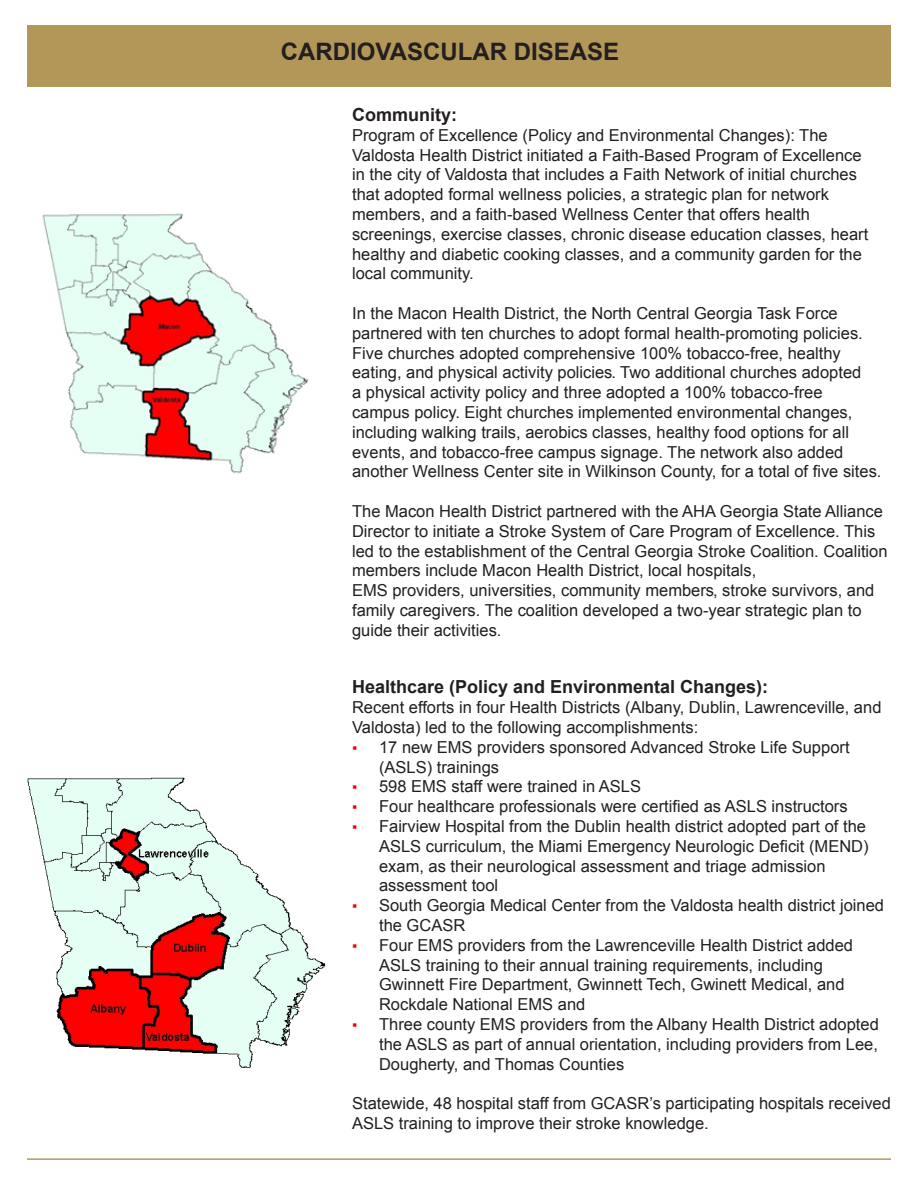
<style>
.page{position:relative;width:918px;height:1188px;background:#fff}
.page>*{position:absolute;margin:0;border:0;box-sizing:border-box;transform-origin:0 0}
.Column_Header_-16{font:700 24px "Arial";color:#231f20}
.Small_Header{font:700 18px "Arial";color:#231f20}
.Copy_1{font:16.5px/19.8px "Arial";color:#231f20}
.Square_bullets{font:16.5px/19.8px "Arial";color:#231f20}
.s1{font-style:inherit}
.s2{font-size:15px;color:#f00}
</style>
<div class="page">
<div style="left:27px;top:25px;width:864px;height:62px;background:#b39759"></div>
<hr style="left:27px;top:1158px;width:864px;height:2px;background:#b39759">
<img style="left:27px;top:777px;width:298px;height:291px">
<img style="left:42px;top:213px;width:266px;height:261px">
<p class="Column_Header_-16" style="left:281px;top:36px;width:340px">CARDIOVASCULAR DISEASE</p>
<p class="Small_Header" style="left:352px;top:103px;width:106px">Community:</p>
<p class="Copy_1" style="left:352px;top:125px;width:518px">Program of Excellence (Policy and Environmental Changes): The Valdosta <span class="s1">H</span>ealth <span class="s1">D</span>istrict initiated a Faith-Based Program of Excellence in the city of Valdosta that includes a Faith Network of initial churches that adopted formal wellness policies, a strategic plan for network members, and a faith-based Wellness Center that offers health screenings, exercise classes, chronic disease education classes, heart healthy and diabetic cooking classes, and a community garden for the local community.</p>
<p class="Copy_1" style="left:352px;top:304px;width:531px">In the Macon <span class="s1">H</span>ealth <span class="s1">D</span>istrict, the North Central Georgia Task Force partnered with ten churches to adopt formal health-promoting policies.<br>Five churches adopted <span class="s1">comprehensive</span> 100% tobacco-free, healthy eating, and physical activity policies. Two additional churches adopted<br>a physical activity policy and three adopted a 100% tobacco-free campus policy. Eight churches implemented environmental changes, including walking trails, aerobics classes, healthy food options for all events, and tobacco-free campus signage. The network also added another Wellness Center site in Wilk<span class="s1">in</span>son County, for a total of five sites.</p>
<p class="Copy_1" style="left:352px;top:502px;width:537px">The Macon <span class="s1">H</span>ealth <span class="s1">D</span>istrict partnered with the AHA Georgia State Alliance Director to initiate a Stroke System of Care Program of Excellence. This led to the establishment of the Central Georgia Stroke Coalition. Coalition members include <span class="s1">Macon Health District</span>, local hospitals,<br>EMS providers, universities, community <span class="s1">members</span>, stroke survivors, and family caregivers. The coalition developed a two-year strategic plan to guide their activities.</p>
<p class="Small_Header" style="left:352px;top:675px;width:418px">Healthcare (Policy and Environmental Changes):</p>
<p class="Copy_1" style="left:352px;top:698px;width:531px">Recent efforts in four <span class="s1">H</span>ealth <span class="s1">D</span>istricts (Albany, Dublin, Lawrenceville, and<br>Valdosta) led to the following accomplishments:</p>
<p class="Square_bullets" style="left:379px;top:737px;width:472px;text-indent:-27px"><span class="s2">▪</span> 17 new EMS providers sponsor<span class="s1">ed</span> Advanced Stroke Life Support (ASLS) trainings</p>
<p class="Square_bullets" style="left:352px;top:777px;width:291px"><span class="s2">▪</span> 598 EMS staff <span class="s1">were</span> trained in ASLS</p>
<p class="Square_bullets" style="left:352px;top:797px;width:497px"><span class="s2">▪</span> Four healthcare professionals <span class="s1">were</span> certified as ASLS instructors</p>
<p class="Square_bullets" style="left:379px;top:817px;width:491px;text-indent:-27px"><span class="s2">▪</span> Fairview Hospital from the Dublin health district adopt<span class="s1">ed</span> part of the ASLS curriculum, the Miami Emergency Neurologic Deficit (MEND) exam, as their neurological assessment and triage admission assessment tool</p>
<p class="Square_bullets" style="left:379px;top:896px;width:507px;text-indent:-27px"><span class="s2">▪</span> South Georgia Medical Center from the Valdosta health district join<span class="s1">ed </span>the GCASR</p>
<p class="Square_bullets" style="left:379px;top:935px;width:476px;text-indent:-27px"><span class="s2">▪</span> Four EMS providers from the Lawrenceville <span class="s1">H</span>ealth <span class="s1">D</span>istrict add<span class="s1">ed </span>ASLS training to their annual training requirements, <span class="s1">i</span>nclud<span class="s1">ing </span>Gwinnett Fire Department, Gwinnett Tech, Gwinett Medical, and Rockdale National EMS and</p>
<p class="Square_bullets" style="left:379px;top:1015px;width:501px;text-align:justify;text-indent:-27px"><span class="s2">▪</span> Three county EMS providers from the Albany <span class="s1">H</span>ealth <span class="s1">D</span>istrict adopt<span class="s1">ed </span>the ASLS as part of annual orientation<span class="s1">, i</span>nclud<span class="s1">ing</span> providers from Lee, Dougherty, and Thomas Counties</p>
<p class="Copy_1" style="left:352px;top:1094px;width:540px">Statewide, 48 hospital staff from GCASR’s participating hospitals received<br>ASLS training to improve their stroke knowledge.</p>
</div>
